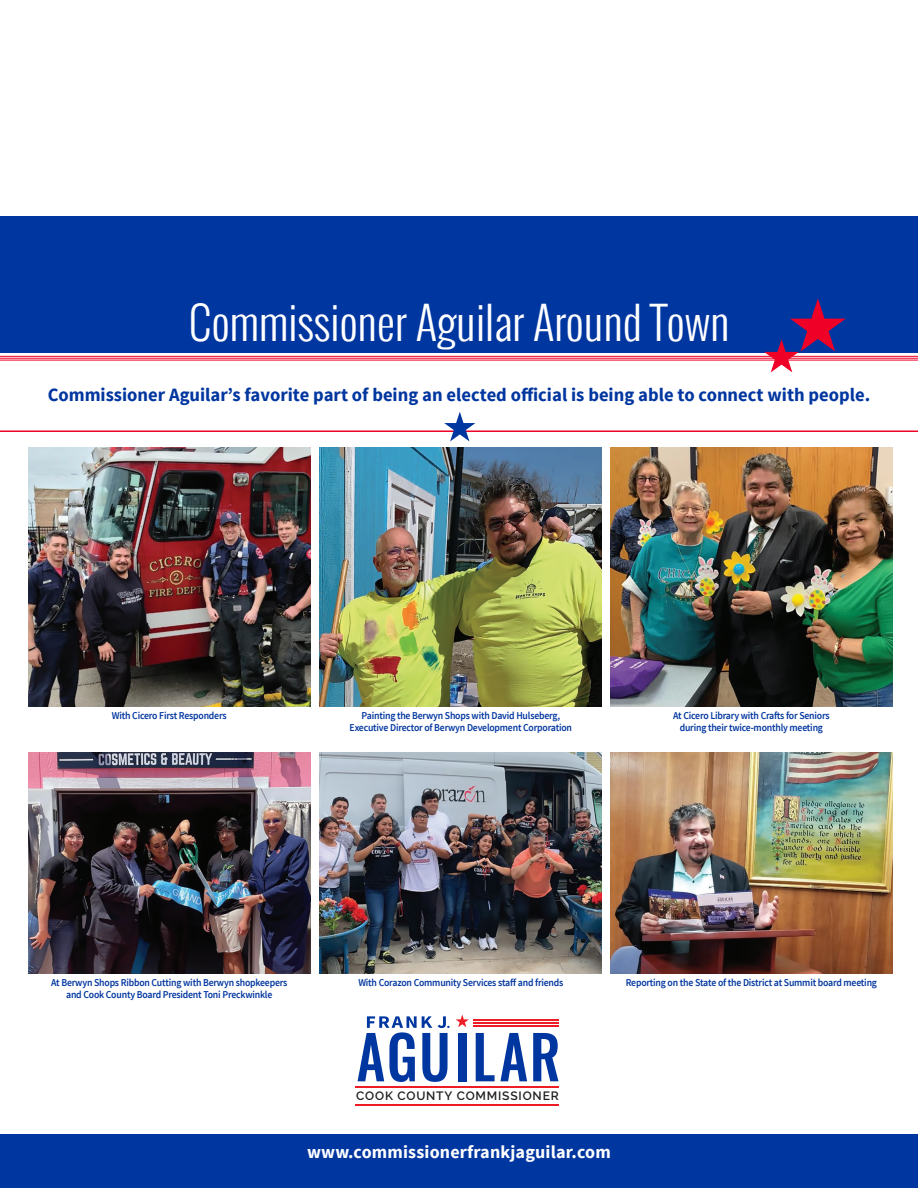
<style>
.page{position:relative;width:918px;height:1188px;background:#fff}
.page>*{position:absolute;margin:0;border:0;box-sizing:border-box;transform-origin:0 0}
.t1{font:300 45px "Oswald";color:#fff}
.t2{font:700 18.75px "Source Sans Pro";color:#0036a0}
.t3{font:700 18px "Source Sans Pro";letter-spacing:.01em;color:#fff}
.t4{font:600 12px "Raleway";letter-spacing:.065em;color:#231f20}
.t5{font:600 10.5px/12px "Source Sans Pro";letter-spacing:-.02em;color:#0036a0;text-align:center;scale:.93 1}
</style>
<div class="page">
<div style="left:0;top:1134px;width:918px;height:54px;background:#0036a0"></div>
<div style="left:0;top:216px;width:918px;height:136px;background:#0036a0"></div>
<hr style="left:0;top:356px;width:918px;height:1px;background:#ef0027">
<hr style="left:0;top:358px;width:918px;height:1px;background:#ef0027">
<hr style="left:0;top:360px;width:918px;height:1px;background:#ef0027">
<svg style="left:764px;top:298px;width:82px;height:74px"></svg>
<img style="left:28px;top:448px;width:282px;height:258px">
<img style="left:610px;top:448px;width:282px;height:258px">
<img style="left:610px;top:752px;width:282px;height:221px">
<img style="left:320px;top:448px;width:282px;height:258px">
<img style="left:320px;top:752px;width:282px;height:221px">
<img style="left:28px;top:752px;width:282px;height:222px">
<hr style="left:0;top:430px;width:918px;height:2px;background:#ef0027">
<svg style="left:444px;top:412px;width:31px;height:29px"></svg>
<svg style="left:456px;top:1015px;width:13px;height:12px"></svg>
<svg style="left:358px;top:1016px;width:92px;height:66px"></svg>
<div style="left:458px;top:1033px;width:8px;height:48px;background:#0036a0"></div>
<svg style="left:476px;top:1033px;width:51px;height:48px"></svg>
<svg style="left:533px;top:1033px;width:26px;height:48px"></svg>
<hr style="left:473px;top:1019px;width:85px;height:2px;background:#ee1d23">
<hr style="left:473px;top:1022px;width:85px;height:2px;background:#ee1d23">
<hr style="left:473px;top:1025px;width:85px;height:1px;background:#ee1d23">
<hr style="left:356px;top:1086px;width:203px;height:2px;background:#ee1d23">
<hr style="left:356px;top:1104px;width:203px;height:1px;background:#ee1d23">
<p class="t1" style="left:189px;top:289px;width:542px">Commissioner Aguilar Around Town</p>
<p class="t2" style="left:48px;top:383px;width:824px">Commissioner Aguilar’s favorite part of being an elected official is being able to connect with people.</p>
<p class="t5" style="left:112px;top:710px;width:125px">With Cicero First Responders</p>
<p class="t5" style="left:350px;top:710px;width:241px">Painting the Berwyn Shops with David Hulseberg,<br>Executive Director of Berwyn Development Corporation</p>
<p class="t5" style="left:673px;top:710px;width:170px">At Cicero Library with Crafts for Seniors during their twice-monthly meeting</p>
<p class="t5" style="left:51px;top:977px;width:255px">At Berwyn Shops Ribbon Cutting with Berwyn shopkeepers and Cook County Board President Toni Preckwinkle</p>
<p class="t5" style="left:358px;top:977px;width:222px">With Corazon Community Services staff and friends</p>
<p class="t5" style="left:626px;top:977px;width:272px">Reporting on the State of the District at Summit board meeting</p>
<p class="t4" style="left:356px;top:1089px;width:204px">COOK COUNTY COMMISSIONER</p>
<p class="t3" style="left:307px;top:1141px;width:305px">www.commissionerfrankjaguilar.com</p>
</div>
